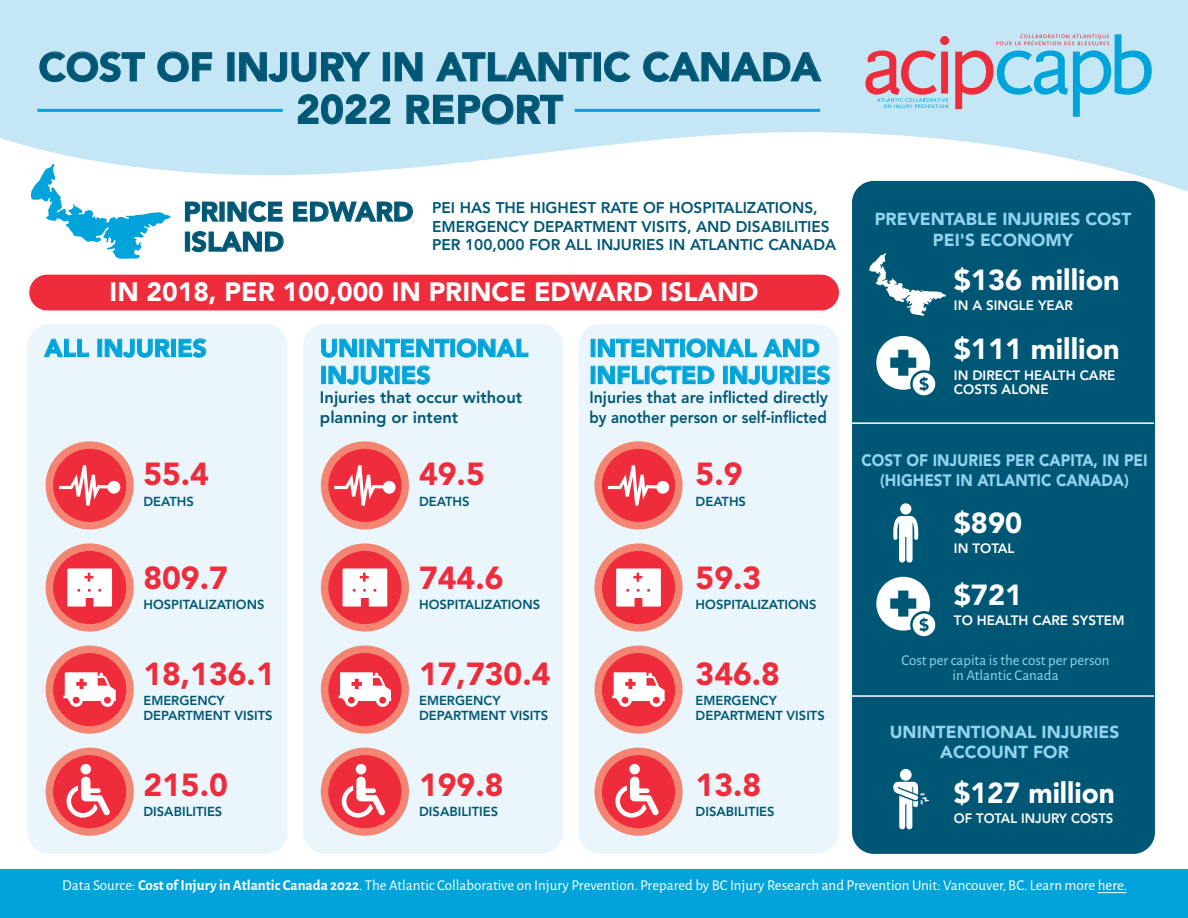
<style>
.page{position:relative;width:1188px;height:918px;background:#fff}
.page>*{position:absolute;margin:0;border:0;box-sizing:border-box;transform-origin:0 0}
.t1{font:900 39.75px/42.6px "Avenir";color:#005775;text-align:center}
.t2{font:900 31.65px "Avenir LT Std";color:#ee2c3b}
.t3{font:900 28.8px "Avenir LT Std";color:#fff}
.t4{font:900 27px/30px "Avenir";color:#005775}
.t5{font:900 26.4px "Avenir LT Std";color:#fff}
.t6{font:900 24.6px/27px "Avenir";color:#00a4da}
.t7{font:900 17.25px/20.7px "Avenir LT Std";color:#92d4ef;text-align:center}
.t8{font:800 16.5px/19.8px "Avenir LT Std";color:#005775;scale:.95 1}
.t9{font:900 16.5px/19.8px "Avenir LT Std";color:#92d4ef;text-align:center;scale:.92 1}
.t10{font:800 16.5px/19.8px "Avenir LT Std";color:#005775}
.t11{font:800 15.45px/18.5px "Avenir LT Std";color:#005775}
.t12{font:15px "Alegreya Sans";color:#fff}
.t13{font:15px/15px "Alegreya Sans";color:#92d4ef;text-align:center}
.t14{font:14.25px "Alegreya Sans";color:#fff;scale:1.11 1}
.t15{font:800 13.5px/14.4px "Avenir LT Std";color:#fff}
.t16{font:800 12.9px/14.4px "Avenir LT Std";color:#005775}
.s1{font-weight:700}
</style>
<div class="page">
<div style="left:303px;top:324px;width:260px;height:530px;background:#eaf6fb;border-radius:22px"></div>
<div style="left:579px;top:324px;width:260px;height:530px;background:#eaf6fb;border-radius:22px"></div>
<div style="left:27px;top:324px;width:261px;height:530px;background:#eaf6fb;border-radius:22px"></div>
<svg style="left:0;top:0;width:1188px;height:192px;fill:#c5e7f5"></svg>
<div style="left:29px;top:275px;width:810px;height:35px;background:#ee2c3b;border-radius:18px"></div>
<div style="left:852px;top:181px;width:303px;height:673px;background:#005775;border-radius:22px"></div>
<hr style="left:852px;top:422px;width:302px;height:2px;background:#fff">
<hr style="left:852px;top:695px;width:302px;height:2px;background:#fff">
<svg style="left:876px;top:336px;width:59px;height:59px"></svg>
<svg style="left:869px;top:253px;width:77px;height:63px"></svg>
<svg style="left:876px;top:577px;width:59px;height:59px"></svg>
<svg style="left:893px;top:503px;width:25px;height:60px"></svg>
<svg style="left:321px;top:339px;width:36px;height:19px"></svg>
<div style="left:360px;top:339px;width:4px;height:18px;border:1px solid #00a4da"></div>
<svg style="left:367px;top:339px;width:82px;height:18px"></svg>
<div style="left:451px;top:339px;width:4px;height:18px;border:1px solid #00a4da"></div>
<svg style="left:457px;top:338px;width:71px;height:20px"></svg>
<div style="left:321px;top:366px;width:5px;height:18px;border:1px solid #00a4da"></div>
<svg style="left:329px;top:366px;width:65px;height:19px"></svg>
<div style="left:395px;top:366px;width:4px;height:18px;border:1px solid #00a4da"></div>
<svg style="left:402px;top:365px;width:28px;height:20px"></svg>
<svg style="left:321px;top:441px;width:88px;height:88px"></svg>
<div style="left:383px;top:481px;width:13px;height:13px;background:#fff;border-radius:50%"></div>
<svg style="left:321px;top:543px;width:88px;height:89px"></svg>
<svg style="left:321px;top:646px;width:88px;height:88px"></svg>
<svg style="left:598px;top:339px;width:81px;height:18px"></svg>
<div style="left:680px;top:339px;width:5px;height:18px;border:1px solid #00a4da"></div>
<svg style="left:686px;top:338px;width:71px;height:20px"></svg>
<svg style="left:763px;top:339px;width:56px;height:18px"></svg>
<svg style="left:598px;top:366px;width:46px;height:18px"></svg>
<div style="left:645px;top:366px;width:4px;height:18px;border:1px solid #00a4da"></div>
<svg style="left:651px;top:365px;width:63px;height:20px"></svg>
<div style="left:723px;top:366px;width:5px;height:18px;border:1px solid #00a4da"></div>
<svg style="left:730px;top:366px;width:65px;height:19px"></svg>
<div style="left:796px;top:366px;width:4px;height:18px;border:1px solid #00a4da"></div>
<svg style="left:803px;top:365px;width:27px;height:20px"></svg>
<svg style="left:594px;top:441px;width:89px;height:88px"></svg>
<div style="left:656px;top:481px;width:13px;height:13px;background:#fff;border-radius:50%"></div>
<svg style="left:594px;top:543px;width:89px;height:89px"></svg>
<svg style="left:594px;top:646px;width:89px;height:88px"></svg>
<svg style="left:40px;top:52px;width:105px;height:30px;background:#a6d0e0"></svg>
<svg style="left:157px;top:52px;width:55px;height:30px;background:#a4cfe0"></svg>
<svg style="left:239px;top:52px;width:131px;height:30px;background:#a3cedf"></svg>
<div style="left:383px;top:52px;width:7px;height:29px;border:1px solid #005775"></div>
<svg style="left:395px;top:52px;width:27px;height:29px"></svg>
<svg style="left:436px;top:52px;width:156px;height:29px;background:#a6d0e1"></svg>
<div style="left:594px;top:52px;width:7px;height:29px;border:1px solid #005775"></div>
<svg style="left:604px;top:52px;width:27px;height:30px"></svg>
<svg style="left:643px;top:52px;width:178px;height:30px;background:#a6d0e0"></svg>
<svg style="left:298px;top:94px;width:92px;height:30px;background:#a0ccdd"></svg>
<svg style="left:407px;top:94px;width:156px;height:31px;background:#a4cedf"></svg>
<hr style="left:37px;top:109px;width:246px;height:3px;background:#00a4da">
<hr style="left:575px;top:109px;width:245px;height:3px;background:#00a4da">
<svg style="left:955px;top:34px;width:197px;height:83px;background:#a0cbe2"></svg>
<svg style="left:865px;top:36px;width:84px;height:73px;background:#cbb2c1"></svg>
<svg style="left:185px;top:202px;width:33px;height:20px"></svg>
<svg style="left:228px;top:201px;width:54px;height:21px"></svg>
<svg style="left:293px;top:202px;width:120px;height:20px"></svg>
<div style="left:185px;top:232px;width:5px;height:19px;border:1px solid #005775"></div>
<svg style="left:192px;top:231px;width:91px;height:21px"></svg>
<svg style="left:44px;top:339px;width:45px;height:18px"></svg>
<svg style="left:105px;top:339px;width:65px;height:19px"></svg>
<div style="left:171px;top:339px;width:5px;height:18px;border:1px solid #00a4da"></div>
<svg style="left:179px;top:338px;width:27px;height:20px"></svg>
<svg style="left:46px;top:441px;width:88px;height:88px"></svg>
<div style="left:107px;top:481px;width:13px;height:13px;background:#fff;border-radius:50%"></div>
<svg style="left:46px;top:543px;width:88px;height:89px"></svg>
<svg style="left:46px;top:646px;width:88px;height:88px"></svg>
<svg style="left:594px;top:748px;width:89px;height:88px"></svg>
<svg style="left:321px;top:748px;width:88px;height:88px"></svg>
<svg style="left:46px;top:748px;width:88px;height:88px"></svg>
<svg style="left:31px;top:164px;width:140px;height:95px"></svg>
<div style="left:0;top:869px;width:1188px;height:49px;background:#00a4da"></div>
<svg style="left:1098px;top:892px;width:29px;height:1px"></svg>
<div style="left:900px;top:769px;width:12px;height:12px;background:#fff;border-radius:50%"></div>
<svg style="left:893px;top:782px;width:36px;height:48px"></svg>
<h1 class="t1" style="left:39px;top:45px;width:784px">COST OF INJURY IN ATLANTIC CANADA<br>2022 REPORT</h1>
<h3 class="t4" style="left:184px;top:196px;width:231px">PRINCE EDWARD<br>ISLAND</h3>
<p class="t11" style="left:432px;top:199px;width:406px">PEI HAS THE HIGHEST RATE OF HOSPITALIZATIONS,<br>EMERGENCY DEPARTMENT VISITS, AND DISABILITIES<br>PER 100,000 FOR ALL INJURIES IN ATLANTIC CANADA</p>
<h3 class="t5" style="left:110px;top:276px;width:651px">IN 2018, PER 100,000 IN PRINCE EDWARD ISLAND</h3>
<h3 class="t6" style="left:44px;top:334px;width:164px">ALL INJURIES</h3>
<h2 class="t2" style="left:143px;top:455px;width:67px">55.4</h2>
<p class="t16" style="left:143px;top:494px;width:52px">DEATHS</p>
<h2 class="t2" style="left:143px;top:559px;width:86px">809.7</h2>
<p class="t16" style="left:143px;top:597px;width:123px">HOSPITALIZATIONS</p>
<h2 class="t2" style="left:143px;top:655px;width:133px">18,136.1</h2>
<p class="t16" style="left:143px;top:694px;width:131px">EMERGENCY<br>DEPARTMENT VISITS</p>
<h2 class="t2" style="left:143px;top:765px;width:86px">215.0</h2>
<p class="t16" style="left:143px;top:804px;width:81px">DISABILITIES</p>
<h3 class="t6" style="left:320px;top:334px;width:210px">UNINTENTIONAL<br>INJURIES</h3>
<p class="t10" style="left:320px;top:388px;width:204px">Injuries that occur without planning or intent</p>
<h2 class="t2" style="left:419px;top:455px;width:67px">49.5</h2>
<p class="t16" style="left:419px;top:494px;width:52px">DEATHS</p>
<h2 class="t2" style="left:419px;top:559px;width:86px">744.6</h2>
<p class="t16" style="left:419px;top:597px;width:123px">HOSPITALIZATIONS</p>
<h2 class="t2" style="left:419px;top:655px;width:133px">17,730.4</h2>
<p class="t16" style="left:419px;top:694px;width:131px">EMERGENCY<br>DEPARTMENT VISITS</p>
<h2 class="t2" style="left:419px;top:765px;width:86px">199.8</h2>
<p class="t16" style="left:419px;top:804px;width:81px">DISABILITIES</p>
<h3 class="t6" style="left:590px;top:334px;width:242px">INTENTIONAL AND<br>INFLICTED INJURIES</h3>
<p class="t8" style="left:590px;top:388px;width:253px">Injuries that are inflicted directly by another person or self-inflicted</p>
<h2 class="t2" style="left:696px;top:455px;width:48px">5.9</h2>
<p class="t16" style="left:696px;top:494px;width:52px">DEATHS</p>
<h2 class="t2" style="left:696px;top:559px;width:67px">59.3</h2>
<p class="t16" style="left:696px;top:597px;width:123px">HOSPITALIZATIONS</p>
<h2 class="t2" style="left:696px;top:655px;width:86px">346.8</h2>
<p class="t16" style="left:696px;top:694px;width:131px">EMERGENCY<br>DEPARTMENT VISITS</p>
<h2 class="t2" style="left:696px;top:765px;width:67px">13.8</h2>
<p class="t16" style="left:696px;top:804px;width:81px">DISABILITIES</p>
<h3 class="t7" style="left:875px;top:208px;width:258px">PREVENTABLE INJURIES COST<br>PEI'S ECONOMY</h3>
<h3 class="t3" style="left:954px;top:263px;width:167px">$136 million</h3>
<p class="t15" style="left:954px;top:299px;width:121px">IN A SINGLE YEAR</p>
<h3 class="t3" style="left:954px;top:332px;width:167px">$111 million</h3>
<p class="t15" style="left:954px;top:368px;width:163px">IN DIRECT HEALTH CARE<br>COSTS ALONE</p>
<p class="t9" style="left:861px;top:450px;width:313px">COST OF INJURIES PER CAPITA, IN PEI (HIGHEST IN ATLANTIC CANADA)</p>
<h3 class="t3" style="left:954px;top:506px;width:70px">$890</h3>
<p class="t15" style="left:954px;top:541px;width:62px">IN TOTAL</p>
<h3 class="t3" style="left:954px;top:577px;width:70px">$721</h3>
<p class="t15" style="left:954px;top:613px;width:172px">TO HEALTH CARE SYSTEM</p>
<p class="t13" style="left:902px;top:652px;width:210px">Cost per capita is the cost per person in Atlantic Canada</p>
<h3 class="t7" style="left:890px;top:721px;width:231px">UNINTENTIONAL INJURIES<br>ACCOUNT FOR</h3>
<h3 class="t3" style="left:954px;top:775px;width:162px">$127 million</h3>
<p class="t15" style="left:954px;top:811px;width:161px">OF TOTAL INJURY COSTS</p>
<p class="t12" style="left:62px;top:875px;width:1066px">Data Source: <span class="s1">Cost of Injury in Atlantic Canada 2022</span>. The Atlantic Collaborative on Injury Prevention. Prepared by BC Injury Research and Prevention Unit: Vancouver, BC. Learn more here.</p>
<p class="t14" style="left:26px;top:880px;width:1028px">Data Source: <span class="s1">Cost of Injury in the Atlantic Region 2022</span>. The Atlantic Collaborative on Injury Prevention. Prepared by BC Injury Research and Prevention Unit: Vancouver, BC. Learn more here.</p>
</div>
